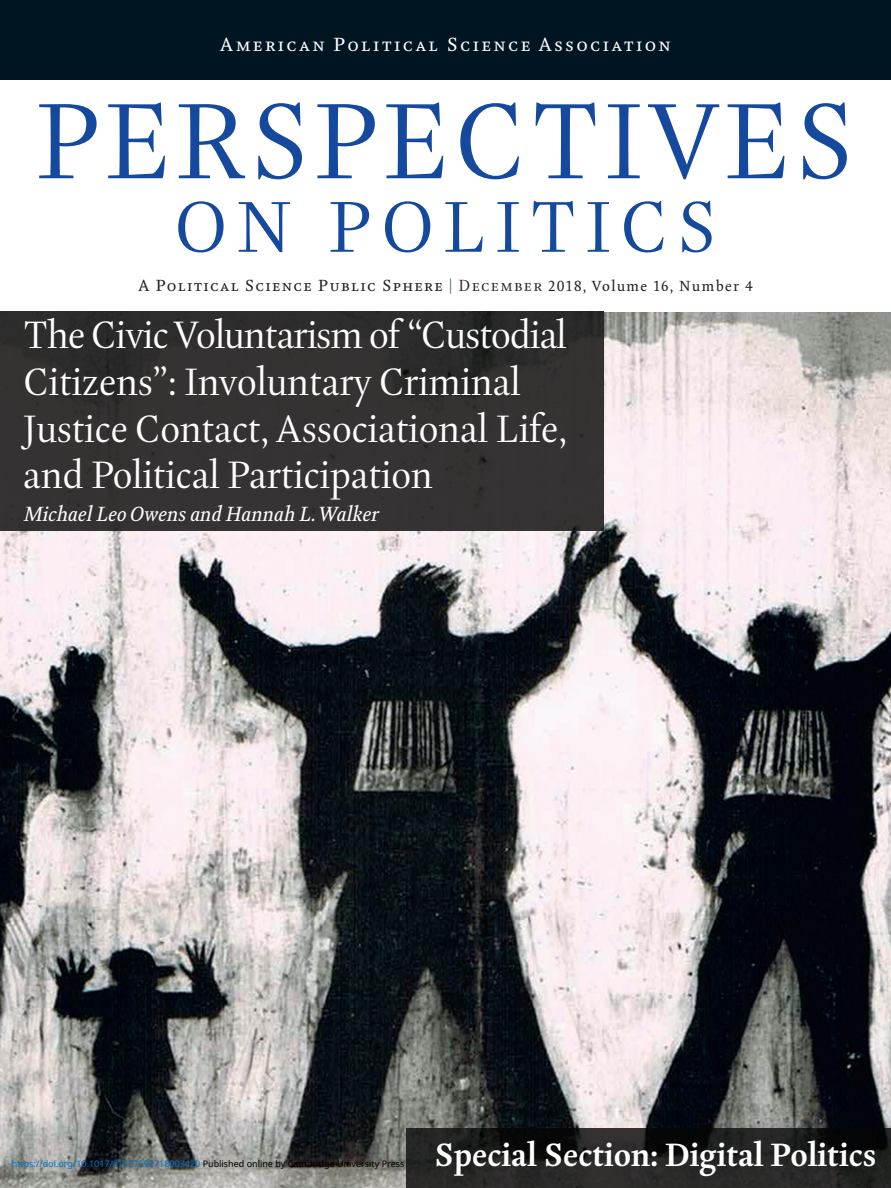
<style>
.page{position:relative;width:891px;height:1188px;background:#fff}
.page>*{position:absolute;margin:0;border:0;box-sizing:border-box;transform-origin:0 0}
.t1{font:39px/46.8px "Kingfisher Display";color:#fff}
.t2{font:700 33px "Kingfisher";color:#fff}
.t3{font:italic 21px "Kingfisher";color:#fff}
.t4{font:19.5px "Kingfisher";letter-spacing:.115em;color:#fff}
.t5{font:16.5px "Kingfisher";letter-spacing:.075em;color:#231f20}
.t6{font:9px "Noto Sans";color:#0172cf}
.s1{font-family:"Kingfisher Display";color:#51627c}
.s2{font-family:"Kingfisher Display"}
.s3{font-size:15px}
.s4{color:#000}
</style>
<div class="page">
<img style="left:0;top:312px;width:891px;height:876px">
<div style="left:0;top:0;width:891px;height:79px;background:#001522"></div>
<svg style="left:178px;top:201px;width:534px;height:51px"></svg>
<svg style="left:39px;top:102px;width:808px;height:77px"></svg>
<img style="left:0;top:312px;width:603px;height:218px">
<img style="left:407px;top:1129px;width:484px;height:59px">
<p class="t4" style="left:220px;top:36px;width:453px">AMERICAN POLITICAL SCIENCE ASSOCIATION</p>
<p class="t5" style="left:138px;top:278px;width:616px">A POLITICAL SCIENCE PUBLIC SPHERE <span class="s1">|</span> <span class="s2">DECEMBER</span> <span class="s3">2018, Volume 16, Number 4</span></p>
<p class="t1" style="left:23px;top:315px;width:545px">The Civic Voluntarism of “Custodial Citizens”: Involuntary Criminal Justice Contact, Associational Life, and Political Participation</p>
<p class="t3" style="left:23px;top:505px;width:357px">Michael Leo Owens and Hannah L. Walker</p>
<p class="t6" style="left:12px;top:1157px;width:394px">https://doi.org/10.1017/S1537592718003420 <span class="s4">Published online by Cambridge University Press</span></p>
<p class="t2" style="left:435px;top:1141px;width:443px">Special Section: Digital Politics</p>
</div>
